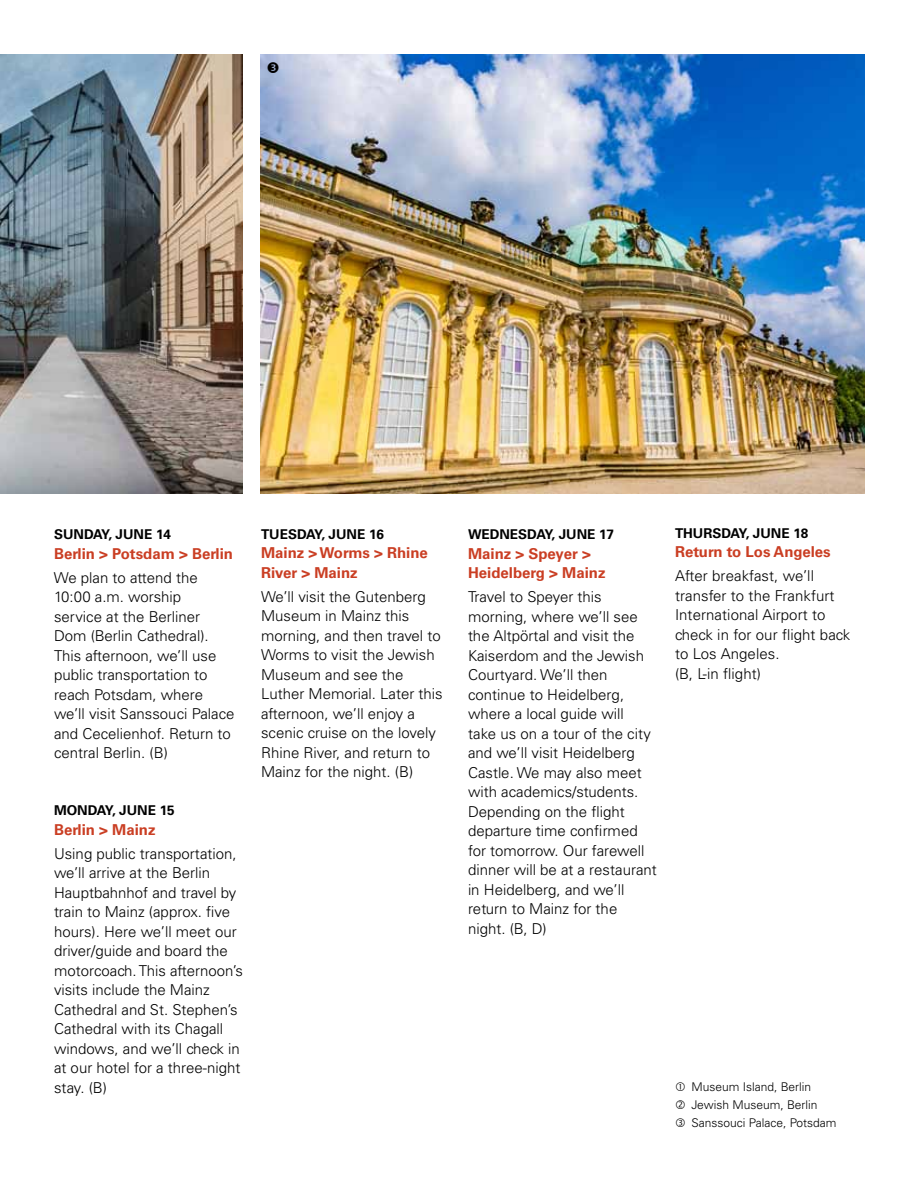
<style>
.page{position:relative;width:918px;height:1188px;background:#fff}
.page>*{position:absolute;margin:0;border:0;box-sizing:border-box;transform-origin:0 0}
.t1{font:300 15px/19.5px "Univers";color:#000}
.t2{font:700 15px/19.5px "Univers";color:#ca3e23}
.t3{font:700 13.5px "Univers";color:#000}
.t4{font:300 12px/18px "Univers";color:#000}
.s1{font-weight:300;color:#000}
.s2{font-weight:700;color:#ca3e23}
</style>
<div class="page">
<img style="left:261px;top:54px;width:603px;height:439px">
<img style="left:0;top:54px;width:243px;height:439px">
<svg style="left:268px;top:62px;width:11px;height:11px"></svg>
<p class="t3" style="left:54px;top:527px;width:119px">Sunday, June 14</p>
<p class="t2" style="left:54px;top:542px;width:181px;line-height:24px">Berlin &gt; Potsdam &gt; Berlin<br><span class="s1">We plan to attend the</span></p>
<p class="t1" style="left:54px;top:587px;width:182px">10:00 a.m. worship<br>service at the Berliner<br>Dom (Berlin Cathedral).<br>This afternoon, we’ll use public transportation to reach Potsdam, where we’ll visit Sanssouci Palace and Cecelienhof. Return to central Berlin. (B)</p>
<p class="t3" style="left:54px;top:803px;width:122px">Monday, June 15</p>
<p class="t1" style="left:54px;top:818px;width:184px;line-height:24px"><span class="s2">Berlin &gt; Mainz<br></span>Using public transportation,</p>
<p class="t1" style="left:54px;top:863px;width:190px">we’ll arrive at the Berlin<br>Hauptbahnhof and travel by train to Mainz (approx. five hours). Here we’ll meet our driver/guide and board the motorcoach. This afternoon’s visits include the Mainz<br>Cathedral and St. Stephen’s<br>Cathedral with its Chagall windows, and we’ll check in at our hotel for a three-night stay. (B)</p>
<p class="t3" style="left:261px;top:526px;width:125px">Tuesday, June 16</p>
<p class="t2" style="left:261px;top:543px;width:168px">Mainz &gt; Worms &gt; Rhine<br>River &gt; Mainz</p>
<p class="t1" style="left:261px;top:587px;width:183px">We’ll visit the G utenberg<br>Museum in Mainz this morning, and then travel to<br>Worms to visit the Jewish<br>Museum and see the<br>Luther Memorial. Later this afternoon, we’ll enjoy a scenic cruise on the lovely<br>Rhine River, and return to<br>Mainz for the night. (B)</p>
<p class="t3" style="left:468px;top:527px;width:147px">Wednesday, June 17</p>
<p class="t2" style="left:468px;top:544px;width:139px">Mainz &gt; Speyer &gt;<br>Heidelberg &gt; Mainz</p>
<p class="t1" style="left:468px;top:587px;width:190px">Travel to Speyer this morning, where we’ll see the Altpörtal and visit the<br>Kaiserdom and the Jewish<br>Courtyard. We’ll then continue to Heidelberg, where a local guide will<br>take us on a tour of the city and we’ll visit Heidelberg<br>Castle. We may also meet with academics/students.<br>Depending on the flight departure time confirmed for tomorrow. Our farewell dinner will be at a restaurant in Heidelberg, and we’ll return to Mainz for the night. (B, D)</p>
<p class="t3" style="left:675px;top:525px;width:135px">Thursday, June 18</p>
<p class="t1" style="left:675px;top:540px;width:157px;line-height:24px"><span class="s2">Return to Los Angeles<br></span>After breakfast, we’ll</p>
<p class="t1" style="left:675px;top:585px;width:177px">transfer to the Frankfurt<br>I nternational Airport to check in for our flight back to Los Angeles.<br>(B, L-in flight)</p>
<p class="t4" style="left:692px;top:1078px;width:147px">Museum Island, Berlin<br>Jewish Museum, Berlin<br>Sanssouci Palace, Potsdam</p>
</div>
